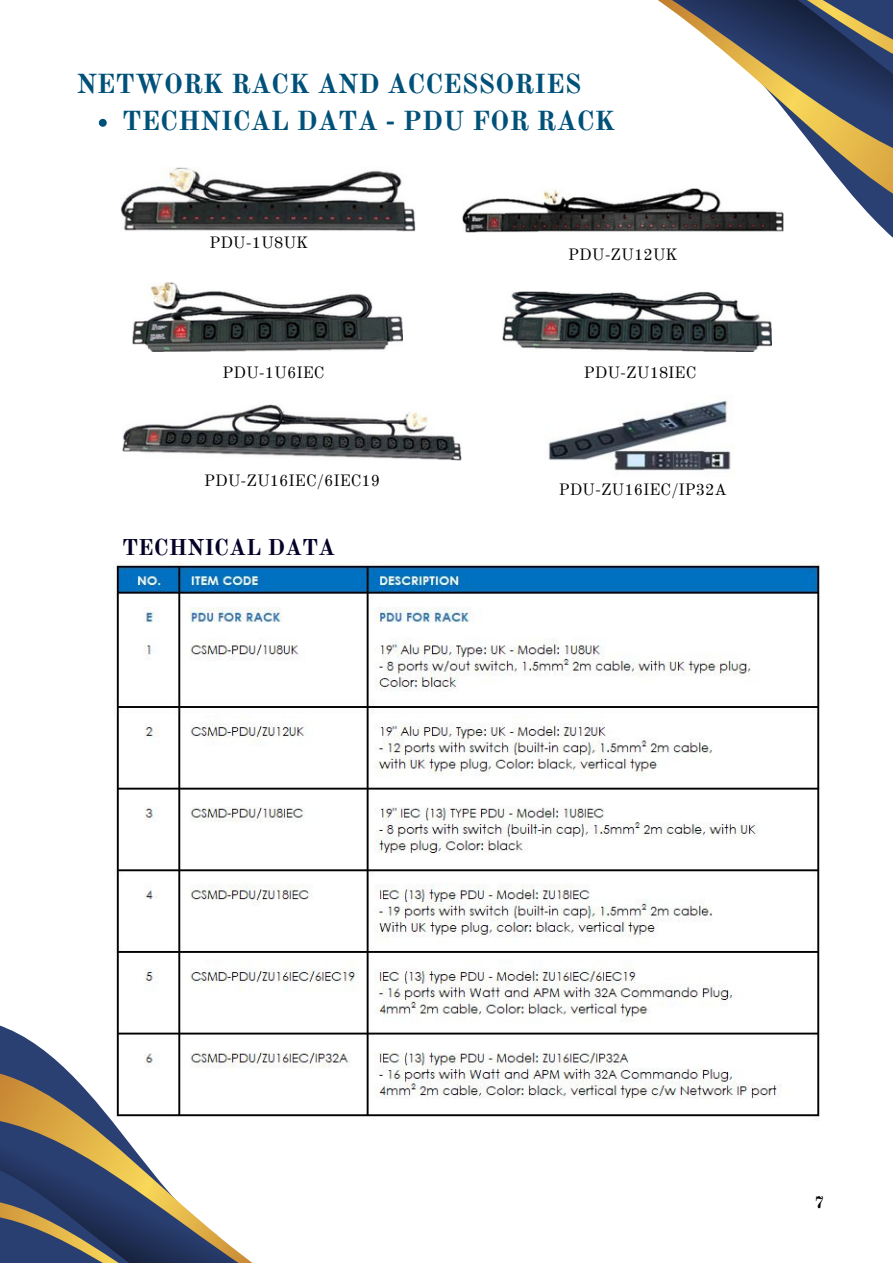
<style>
.page{position:relative;width:893px;height:1264px;background:#fff}
.page>*{position:absolute;margin:0;border:0;box-sizing:border-box;transform-origin:0 0}
.t1{font:700 27px "Old Standard";color:#005179}
.t2{font:700 22.5px "Old Standard";color:#040028}
.t3{font:700 16.5px "Old Standard";color:#000}
.t4{font:16.05px "Old Standard";color:#000}
</style>
<div class="page">
<svg style="left:415px;top:171px;width:477px;height:66px"></svg>
<svg style="left:658px;top:0;width:234px;height:171px"></svg>
<svg style="left:0;top:1025px;width:55px;height:34px;fill:#2a3f72"></svg>
<svg style="left:0;top:1059px;width:113px;height:63px"></svg>
<svg style="left:0;top:1122px;width:251px;height:140px"></svg>
<img style="left:121px;top:167px;width:294px;height:65px">
<img style="left:462px;top:188px;width:321px;height:44px">
<img style="left:132px;top:282px;width:271px;height:70px">
<img style="left:502px;top:292px;width:269px;height:60px">
<img style="left:122px;top:404px;width:340px;height:56px">
<img style="left:548px;top:400px;width:183px;height:71px">
<img style="left:113px;top:561px;width:707px;height:559px">
<svg style="left:99px;top:119px;width:8px;height:8px"></svg>
<p class="t1" style="left:76px;top:67px;width:506px">NETWORK RACK AND ACCESSORIES</p>
<p class="t1" style="left:122px;top:104px;width:494px">TECHNICAL DATA - PDU FOR RACK</p>
<p class="t4" style="left:209px;top:233px;width:100px">PDU-1U8UK</p>
<p class="t4" style="left:222px;top:362px;width:104px">PDU-1U6IEC</p>
<p class="t4" style="left:204px;top:470px;width:177px">PDU-ZU16IEC/6IEC19</p>
<p class="t2" style="left:122px;top:533px;width:214px">TECHNICAL DATA</p>
<p class="t4" style="left:568px;top:245px;width:111px">PDU-ZU12UK</p>
<p class="t4" style="left:584px;top:362px;width:114px">PDU-ZU18IEC</p>
<p class="t4" style="left:558px;top:480px;width:169px">PDU-ZU16IEC/IP32A</p>
<p class="t3" style="left:814px;top:1192px;width:11px">7</p>
</div>
